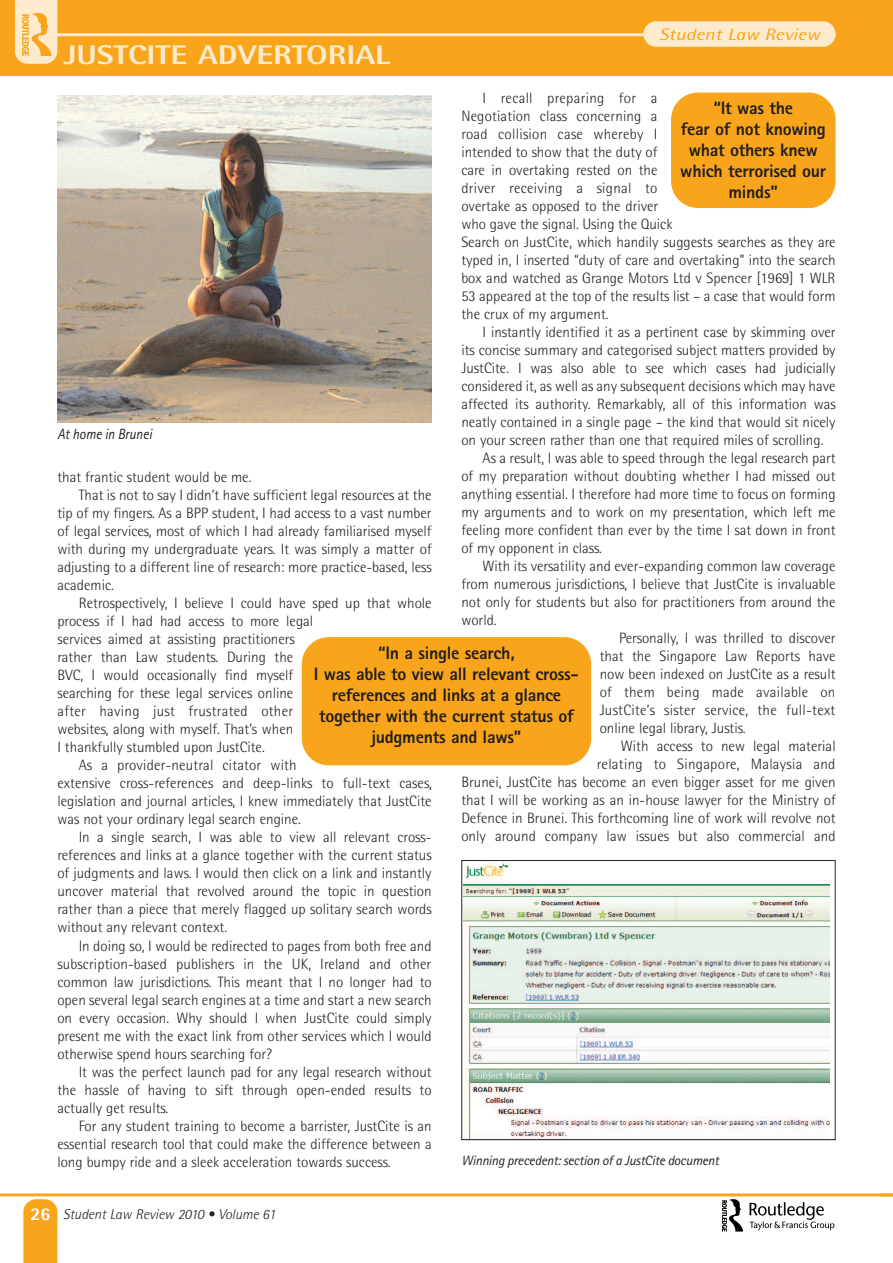
<style>
.page{position:relative;width:893px;height:1263px;background:#fff}
.page>*{position:absolute;margin:0;border:0;box-sizing:border-box;transform-origin:0 0}
.t1{font:800 27px "Rotis Semi Sans";color:#feeacc;scale:1.2 1}
.t2{font:800 18px/21px "Rotis Sans Serif";letter-spacing:-.015em;color:#231f20;text-align:center}
.t3{font:italic 16.5px "Rotis Semi Sans";color:#f9a51b;scale:1.2 1}
.t4{font:300 15px/18px "Rotis Semi Sans";color:#231f20}
.t5{font:300 15px "Rotis Semi Sans";letter-spacing:.02em;color:#231f20}
.t6{font:italic 14.85px "Rotis Sans Serif";color:#231f20;scale:.91 1}
.t7{font:italic 300 14.25px "Rotis Semi Sans";color:#231f20}
.t8{font:italic 13.5px "Rotis Sans Serif";letter-spacing:-.015em;color:#231f20}
.s1{font-weight:800;font-style:normal;font-size:18px;color:#fff}
</style>
<div class="page">
<img style="left:463px;top:862px;width:366px;height:276px">
<div style="left:461px;top:860px;width:375px;height:280px;border:1px solid #231f20"></div>
<svg style="left:23px;top:1199px;width:34px;height:64px;background:#f9a925"></svg>
<hr style="left:0;top:1193px;width:893px;height:3px;background:#f9a51b">
<div style="left:0;top:0;width:893px;height:76px;background:#f9a51b"></div>
<hr style="left:21px;top:33px;width:815px;height:3px;background:#feeacc">
<div style="left:643px;top:21px;width:193px;height:26px;background:#feeacc;border-radius:13px"></div>
<svg style="left:15px;top:0;width:42px;height:64px"></svg>
<img style="left:23px;top:13px;width:34px;height:43px">
<img style="left:721px;top:1199px;width:114px;height:33px">
<div style="left:302px;top:637px;width:289px;height:128px;background:#f9a51b;border-radius:27px"></div>
<img style="left:58px;top:95px;width:374px;height:328px">
<div style="left:671px;top:93px;width:165px;height:115px;background:#f9a51b;border-radius:27px"></div>
<h1 class="t1" style="left:64px;top:46px;width:274px">JUSTCITE ADVERTORIAL</h1>
<p class="t3" style="left:659px;top:29px;width:136px">Student Law Review</p>
<p class="t4" style="left:461px;top:90px;width:376px;text-indent:21px">I recall preparing for a<br>Negotiation class concerning a<br>road collision case whereby I<br>intended to show that the duty of<br>care in overtaking rested on the<br>driver receiving a signal to<br>overtake as opposed to the driver<br>who gave the signal. Using the Quick<br>Search on JustCite, which handily suggests searches as they are typed in, I inserted “duty of care and overtaking” into the search box and watched as Grange Motors Ltd v Spencer [1969] 1 WLR 53 appeared at the top of the results list – a case that would form the crux of my argument.</p>
<p class="t4" style="left:483px;top:324px;width:355px">I instantly identified it as a pertinent case by skimming over</p>
<p class="t4" style="left:461px;top:342px;width:376px">its concise summary and categorised subject matters provided by</p>
<p class="t4" style="left:461px;top:360px;width:376px">JustCite. I was also able to see which cases had judicially</p>
<p class="t4" style="left:461px;top:378px;width:376px">considered it, as well as any subsequent decisions which may have</p>
<p class="t4" style="left:461px;top:396px;width:376px">affected its authority. Remarkably, all of this information was</p>
<p class="t4" style="left:461px;top:414px;width:376px">neatly contained in a single page – the kind that would sit nicely</p>
<p class="t4" style="left:461px;top:432px;width:364px">on your screen rather than one that required miles of scrolling.</p>
<p class="t4" style="left:483px;top:450px;width:354px">As a result, I was able to speed through the legal research part</p>
<p class="t4" style="left:461px;top:468px;width:376px">of my preparation without doubting whether I had missed out</p>
<p class="t4" style="left:461px;top:486px;width:376px">anything essential. I therefore had more time to focus on forming</p>
<p class="t4" style="left:461px;top:504px;width:376px">my arguments and to work on my presentation, which left me</p>
<p class="t4" style="left:461px;top:522px;width:376px">feeling more confident than ever by the time I sat down in front</p>
<p class="t4" style="left:461px;top:540px;width:142px">of my opponent in class.</p>
<p class="t4" style="left:483px;top:558px;width:354px">With its versatility and ever-expanding common law coverage</p>
<p class="t4" style="left:461px;top:576px;width:376px">from numerous jurisdictions, I believe that JustCite is invaluable</p>
<p class="t4" style="left:461px;top:594px;width:376px">not only for students but also for practitioners from around the</p>
<p class="t4" style="left:461px;top:612px;width:37px">world.</p>
<p class="t4" style="left:619px;top:630px;width:218px">Personally, I was thrilled to discover</p>
<p class="t4" style="left:600px;top:648px;width:237px">that the Singapore Law Reports have</p>
<p class="t4" style="left:600px;top:666px;width:237px">now been indexed on JustCite as a result</p>
<p class="t5" style="left:600px;top:687px;width:237px">of them being made available on</p>
<p class="t5" style="left:600px;top:705px;width:237px">JustCite’s sister service, the full-text</p>
<p class="t4" style="left:600px;top:720px;width:147px">online legal library, Justis.</p>
<p class="t4" style="left:621px;top:738px;width:216px">With access to new legal material</p>
<p class="t5" style="left:597px;top:759px;width:240px">relating to Singapore, Malaysia and</p>
<p class="t4" style="left:461px;top:774px;width:376px">Brunei, JustCite has become an even bigger asset for me given</p>
<p class="t4" style="left:461px;top:792px;width:376px">that I will be working as an in-house lawyer for the Ministry of</p>
<p class="t4" style="left:461px;top:810px;width:376px">Defence in Brunei. This forthcoming line of work will revolve not</p>
<p class="t4" style="left:461px;top:828px;width:376px">only around company law issues but also commercial and</p>
<p class="t2" style="left:680px;top:99px;width:147px">“It was the<br>fear of not knowing what others knew which terrorised our minds”</p>
<p class="t6" style="left:57px;top:429px;width:105px">At home in Brunei</p>
<p class="t4" style="left:57px;top:470px;width:196px">that frantic student would be me.</p>
<p class="t4" style="left:79px;top:488px;width:354px">That is not to say I didn’t have sufficient legal resources at the</p>
<p class="t4" style="left:57px;top:506px;width:376px">tip of my fingers. As a BPP student, I had access to a vast number</p>
<p class="t4" style="left:57px;top:524px;width:376px">of legal services, most of which I had already familiarised myself</p>
<p class="t4" style="left:57px;top:542px;width:376px">with during my undergraduate years. It was simply a matter of</p>
<p class="t4" style="left:57px;top:560px;width:376px">adjusting to a different line of research: more practice-based, less</p>
<p class="t4" style="left:57px;top:578px;width:58px">academic.</p>
<p class="t4" style="left:79px;top:596px;width:355px">Retrospectively, I believe I could have sped up that whole</p>
<p class="t4" style="left:57px;top:614px;width:257px">process if I had had access to more legal</p>
<p class="t4" style="left:57px;top:632px;width:239px">services aimed at assisting practitioners</p>
<p class="t4" style="left:57px;top:650px;width:237px">rather than Law students. During the</p>
<p class="t4" style="left:57px;top:668px;width:237px">BVC, I would occasionally find myself</p>
<p class="t4" style="left:57px;top:686px;width:237px">searching for these legal services online</p>
<p class="t5" style="left:57px;top:706px;width:237px">after having just frustrated other</p>
<p class="t4" style="left:57px;top:722px;width:237px">websites, along with myself. That’s when</p>
<p class="t4" style="left:57px;top:740px;width:209px">I thankfully stumbled upon JustCite.</p>
<p class="t4" style="left:79px;top:758px;width:220px">As a provider-neutral citator with</p>
<p class="t4" style="left:57px;top:776px;width:376px">extensive cross-references and deep-links to full-text cases,</p>
<p class="t4" style="left:57px;top:794px;width:376px">legislation and journal articles, I knew immediately that JustCite</p>
<p class="t4" style="left:57px;top:812px;width:245px">was not your ordinary legal search engine.</p>
<p class="t4" style="left:79px;top:830px;width:354px">In a single search, I was able to view all relevant cross-</p>
<p class="t4" style="left:57px;top:848px;width:376px">references and links at a glance together with the current status</p>
<p class="t4" style="left:57px;top:866px;width:376px">of judgments and laws. I would then click on a link and instantly</p>
<p class="t4" style="left:57px;top:884px;width:376px">uncover material that revolved around the topic in question</p>
<p class="t4" style="left:57px;top:902px;width:376px">rather than a piece that merely flagged up solitary search words</p>
<p class="t4" style="left:57px;top:920px;width:171px">without any relevant context.</p>
<p class="t4" style="left:79px;top:938px;width:354px">In doing so, I would be redirected to pages from both free and</p>
<p class="t4" style="left:57px;top:956px;width:375px">subscription-based publishers in the UK, Ireland and other</p>
<p class="t4" style="left:57px;top:974px;width:376px">common law jurisdictions. This meant that I no longer had to</p>
<p class="t4" style="left:57px;top:992px;width:376px">open several legal search engines at a time and start a new search</p>
<p class="t4" style="left:57px;top:1010px;width:376px">on every occasion. Why should I when JustCite could simply</p>
<p class="t4" style="left:57px;top:1028px;width:376px">present me with the exact link from other services which I would</p>
<p class="t4" style="left:57px;top:1046px;width:216px">otherwise spend hours searching for?</p>
<p class="t4" style="left:79px;top:1064px;width:354px">It was the perfect launch pad for any legal research without</p>
<p class="t4" style="left:57px;top:1082px;width:376px">the hassle of having to sift through open-ended results to</p>
<p class="t4" style="left:57px;top:1100px;width:112px">actually get results.</p>
<p class="t4" style="left:79px;top:1118px;width:355px">For any student training to become a barrister, JustCite is an</p>
<p class="t4" style="left:57px;top:1136px;width:376px">essential research tool that could make the difference between a</p>
<p class="t4" style="left:57px;top:1154px;width:335px">long bumpy ride and a sleek acceleration towards success.</p>
<p class="t2" style="left:314px;top:644px;width:266px">“In a single search,<br>I was able to view all relevant cross&shy;references and links at a glance together with the current status of judgments and laws”</p>
<p class="t8" style="left:461px;top:1156px;width:259px">Winning precedent: section of a JustCite document</p>
<p class="t7" style="left:30px;top:1209px;width:247px"><span class="s1">26</span> Student Law Review 2010 • Volume 61</p>
</div>
